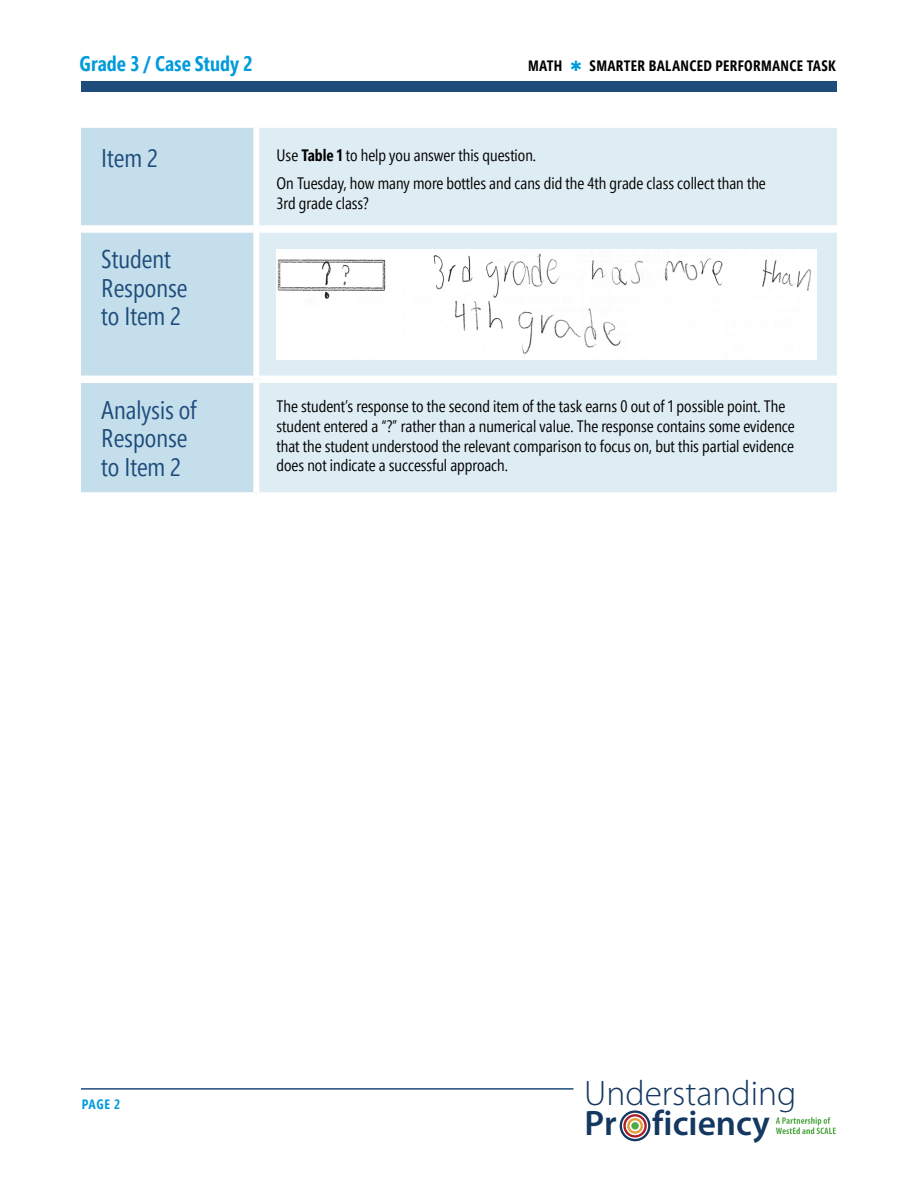
<style>
.page{position:relative;width:918px;height:1188px;background:#fff}
.page>*{position:absolute;margin:0;border:0;box-sizing:border-box;transform-origin:0 0}
.t1{font:300 35.4px "Myriad Pro";color:#143860}
.t2{font:600 35.4px "Myriad Pro";color:#143860}
.Table_H1_Left_Column{font:25.5px/28.5px "Segoe Pro Cond";color:#1e4c7b}
.t3{font:700 21px "Segoe Pro Cond";color:#009bdb}
.Table_body{font:16.5px/19.8px "Segoe Pro Cond";color:#000}
.t4{font:700 15px "Segoe Pro Cond";letter-spacing:.02em;color:#000}
.t5{font:700 13.5px "Segoe Pro Cond";color:#009bdb}
.s1{color:#009bdb}
.s2{font-weight:700}
</style>
<div class="page">
<hr style="left:81px;top:1088px;width:492px;height:2px;background:#1e4c7b">
<svg style="left:776px;top:1117px;width:60px;height:17px"></svg>
<div style="left:620px;top:1110px;width:30px;height:31px;border:2px solid #143860;border-radius:50%"></div>
<div style="left:623px;top:1114px;width:24px;height:24px;border:2px solid #ad1f28;border-radius:50%"></div>
<div style="left:627px;top:1118px;width:16px;height:16px;border:2px solid #e49f39;border-radius:50%"></div>
<div style="left:631px;top:1122px;width:8px;height:8px;background:#52a947;border-radius:50%"></div>
<div style="left:81px;top:82px;width:756px;height:10px;background:#1e4c7b"></div>
<div style="left:81px;top:128px;width:172px;height:364px;background:#c4deeb"></div>
<div style="left:259px;top:128px;width:578px;height:364px;background:#deecf3"></div>
<div style="left:81px;top:225px;width:172px;height:8px;background:#fff"></div>
<div style="left:259px;top:225px;width:578px;height:8px;background:#fff"></div>
<div style="left:81px;top:376px;width:172px;height:7px;background:#fff"></div>
<div style="left:259px;top:376px;width:578px;height:7px;background:#fff"></div>
<img style="left:277px;top:249px;width:540px;height:110px">
<p class="t3" style="left:80px;top:50px;width:174px">Grade 3 / Case Study 2</p>
<p class="t4" style="left:528px;top:56px;width:309px">MATH <span class="s1">✱</span> SMARTER BALANCED PERFORMANCE TASK</p>
<p class="Table_H1_Left_Column" style="left:101px;top:144px;width:58px">Item 2</p>
<p class="Table_body" style="left:277px;top:145px;width:261px">Use <span class="s2">Table 1</span> to help you answer this question.</p>
<p class="Table_body" style="left:277px;top:173px;width:491px">On Tuesday, how many more bottles and cans did the 4th grade class collect than the<br>3rd grade class?</p>
<p class="Table_H1_Left_Column" style="left:101px;top:245px;width:88px">Student<br>Response to Item 2</p>
<p class="Table_H1_Left_Column" style="left:101px;top:396px;width:97px">Analysis of<br>Response to Item 2</p>
<p class="Table_body" style="left:277px;top:396px;width:520px">The student’s response to the second item of the task earns 0 out of 1 possible point. The student entered a “?” rather than a numerical value. The response contains some evidence that the student understood the relevant comparison to focus on, but this partial evidence does not indicate a successful approach.</p>
<p class="t5" style="left:82px;top:1096px;width:40px">PAGE 2</p>
<h1 class="t1" style="left:584px;top:1072px;width:214px">Understanding</h1>
<h1 class="t2" style="left:584px;top:1100px;width:187px">Pr ficiency</h1>
</div>
